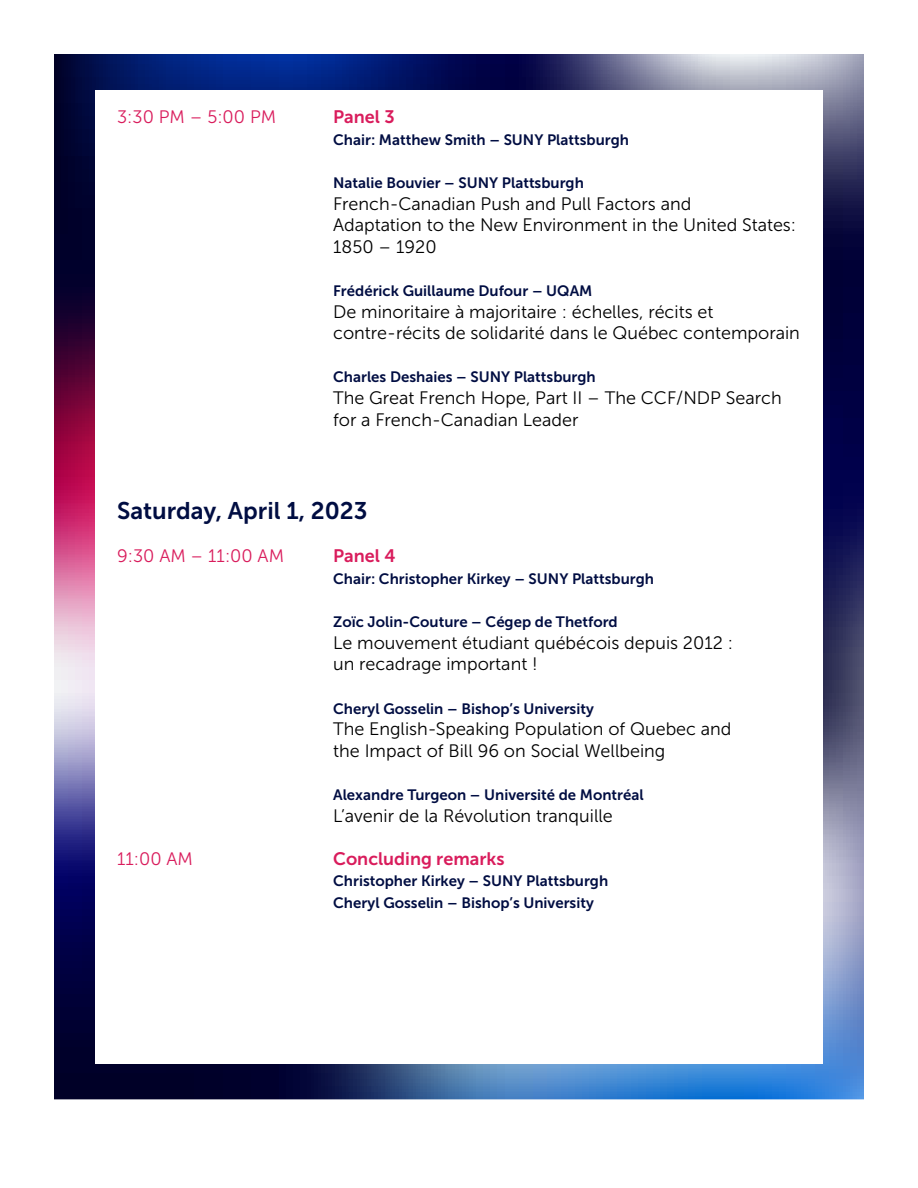
<style>
.page{position:relative;width:918px;height:1188px;background:#fff}
.page>*{position:absolute;margin:0;border:0;box-sizing:border-box;transform-origin:0 0}
.t1{font:24px "Museo Sans 700";color:#000d42}
.t2{font:18px/21.6px "Museo Sans 300";color:#000}
.t3{font:18px "Museo Sans 300";color:#d91c5c}
.t4{font:18px "Museo Sans 700";color:#d91c5c}
.t5{font:15px/21.6px "Museo Sans 700";color:#000d42}
</style>
<div class="page">
<img style="left:54px;top:54px;width:810px;height:1045px">
<div style="left:95px;top:90px;width:728px;height:973px;background:#fff"></div>
<p class="t3" style="left:117px;top:107px;width:160px">3:30 PM – 5:00 PM</p>
<p class="t4" style="left:333px;top:107px;width:63px">Panel 3</p>
<p class="t5" style="left:333px;top:129px;width:297px">Chair: Matthew Smith – SUNY Plattsburgh</p>
<p class="t5" style="left:333px;top:172px;width:252px">Natalie Bouvier – SUNY Plattsburgh</p>
<p class="t2" style="left:333px;top:193px;width:464px">French-Canadian Push and Pull Factors and<br>Adaptation to the New Environment in the United States:<br>1850 – 1920</p>
<p class="t5" style="left:333px;top:280px;width:261px">Frédérick Guillaume Dufour – UQAM</p>
<p class="t2" style="left:333px;top:301px;width:468px">De minoritaire à majoritaire : échelles, récits et contre-récits de solidarité dans le Québec contemporain</p>
<p class="t5" style="left:333px;top:366px;width:264px">Charles Deshaies – SUNY Plattsburgh</p>
<p class="t2" style="left:333px;top:387px;width:450px">The Great French Hope, Part II – The CCF/NDP Search for a French-Canadian Leader</p>
<h1 class="t1" style="left:117px;top:497px;width:252px">Saturday, April 1, 2023</h1>
<p class="t3" style="left:117px;top:546px;width:168px">9:30 AM – 11:00 AM</p>
<p class="t4" style="left:333px;top:546px;width:64px">Panel 4</p>
<p class="t5" style="left:333px;top:568px;width:322px">Chair: Christopher Kirkey – SUNY Plattsburgh</p>
<p class="t5" style="left:333px;top:611px;width:286px">Zoïc Jolin-Couture – Cégep de Thetford</p>
<p class="t2" style="left:333px;top:632px;width:401px">Le mouvement étudiant québécois depuis 2012 : un recadrage important !</p>
<p class="t5" style="left:333px;top:698px;width:262px">Cheryl Gosselin – Bishop’s University</p>
<p class="t2" style="left:333px;top:718px;width:400px">The English-Speaking Population of Quebec and the Impact of Bill 96 on Social Wellbeing</p>
<p class="t5" style="left:333px;top:784px;width:312px">Alexandre Turgeon – Université de Montréal</p>
<p class="t2" style="left:333px;top:805px;width:281px">L’avenir de la Révolution tranquille</p>
<p class="t3" style="left:117px;top:849px;width:77px">11:00 AM</p>
<p class="t4" style="left:333px;top:848px;width:173px">Concluding remarks</p>
<p class="t5" style="left:333px;top:870px;width:277px">Christopher Kirkey – SUNY Plattsburgh<br>Cheryl Gosselin – Bishop’s University</p>
</div>
